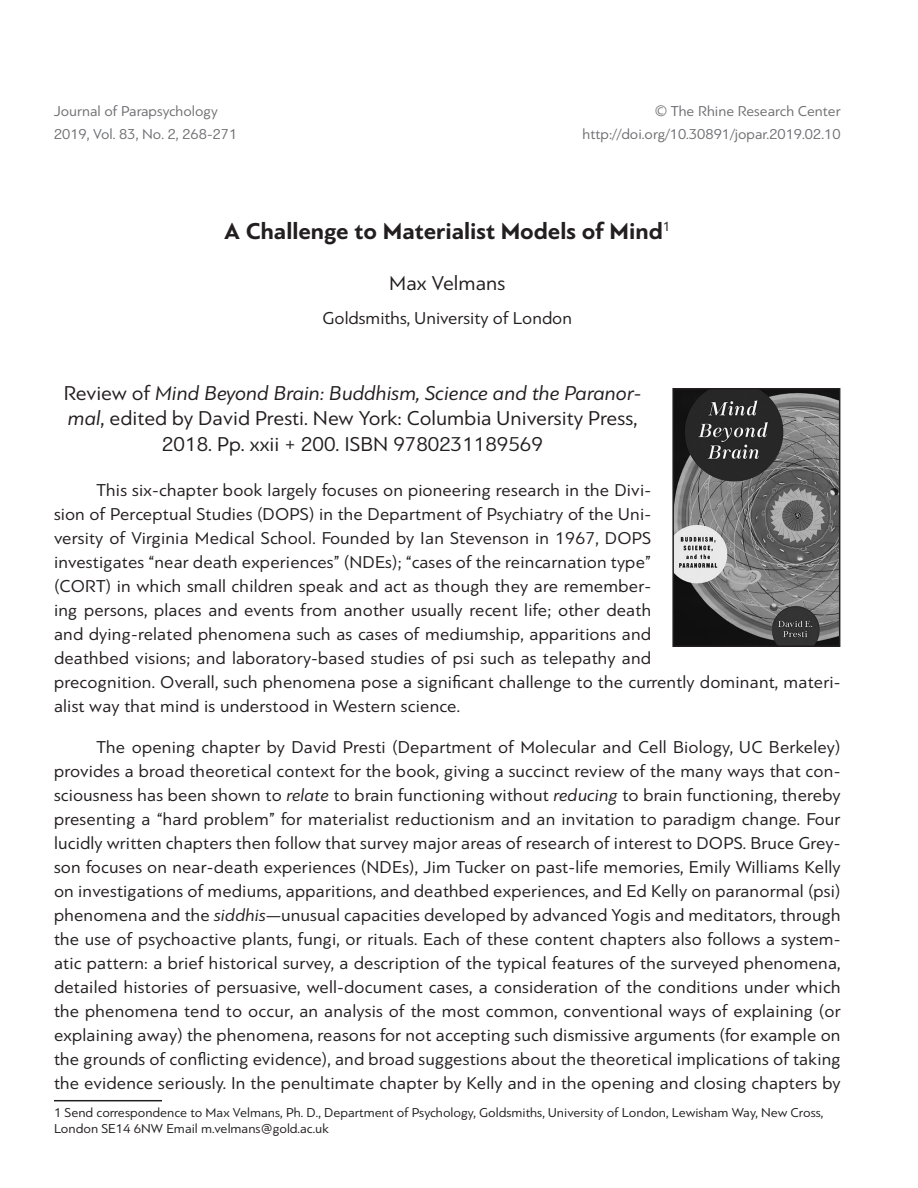
<style>
.page{position:relative;width:918px;height:1188px;background:#fff}
.page>*{position:absolute;margin:0;border:0;box-sizing:border-box;transform-origin:0 0}
.Article_Title{font:700 24px "PF Bague Sans Pro";color:#231f20}
.Author_title{font:21px/25.2px "PF Bague Sans Pro";color:#231f20;text-align:center}
.Rest_Paragraphs{font:18px/24px "PF Bague Sans Pro";letter-spacing:.01em;color:#231f20;text-align:justify}
.First_Paragraph{font:18px/24px "PF Bague Sans Pro";letter-spacing:.01em;color:#231f20}
.Affiliation{font:18px "PF Bague Sans Pro";color:#231f20}
.JoP_-_upper{font:15px "PF Bague Sans Pro";color:#6f7073}
.Iposimioseis{font:13.5px/16.2px "PF Bague Sans Pro";color:#231f20}
.s1{font-style:italic}
</style>
<div class="page">
<hr style="left:54px;top:1100px;width:108px;height:1px;background:#231f20">
<img style="left:675px;top:391px;width:162px;height:253px">
<div style="left:672px;top:388px;width:168px;height:259px;border:2px solid #231f20"></div>
<p class="JoP_-_upper" style="left:54px;top:102px;width:165px">Journal of Parapsychology</p>
<p class="JoP_-_upper" style="left:54px;top:125px;width:185px">2019, Vol. 83, No. 2, 268-271</p>
<p class="JoP_-_upper" style="left:655px;top:102px;width:187px">© The Rhine Research Center</p>
<p class="JoP_-_upper" style="left:583px;top:125px;width:259px">http://doi.org/10.30891/jopar.2019.02.10</p>
<p class="Article_Title" style="left:224px;top:216px;width:448px">A Challenge to Materialist Models of Mind<sup>1</sup></p>
<p class="Author_title" style="left:389px;top:270px;width:118px">Max Velmans</p>
<p class="Affiliation" style="left:323px;top:308px;width:251px">Goldsmiths, University of London</p>
<p class="Author_title" style="left:64px;top:381px;width:579px">Review of <span class="s1">Mind Beyond Brain: Buddhism, Science and the Paranor&shy;mal</span>, edited by David Presti. New York: Columbia University Press,<br>2018. Pp. xxii + 200. ISBN 9780231189569</p>
<p class="First_Paragraph" style="left:54px;top:478px;width:788px;text-indent:43px">This six-chapter book largely focuses on pioneering research in the Divi-<br>sion of Perceptual Studies (DOPS) in the Department of Psychiatry of the Uni-<br>versity of Virginia Medical School. Founded by Ian Stevenson in 1967, DOPS<br>investigates “near death experiences” (NDEs); “cases of the reincarnation type”<br>(CORT) in which small children speak and act as though they are remember-<br>ing persons, places and events from another usually recent life; other death<br>and dying-related phenomena such as cases of mediumship, apparitions and<br>deathbed visions; and laboratory-based studies of psi such as telepathy and<br>precognition. Overall, such phenomena pose a significant challenge to the currently dominant, materi&shy;alist way that mind is understood in Western science.</p>
<p class="Rest_Paragraphs" style="left:54px;top:735px;width:788px;text-indent:43px">The opening chapter by David Presti (Department of Molecular and Cell Biology, UC Berkeley) provides a broad theoretical context for the book, giving a succinct review of the many ways that con&shy;sciousness has been shown to <span class="s1">relate</span> to brain functioning without <span class="s1">reducing</span> to brain functioning, thereby presenting a “hard problem” for materialist reductionism and an invitation to paradigm change. Four lucidly written chapters then follow that survey major areas of research of interest to DOPS. Bruce Grey&shy;son focuses on near-death experiences (NDEs), Jim Tucker on past-life memories, Emily Williams Kelly on investigations of mediums, apparitions, and deathbed experiences, and Ed Kelly on paranormal (psi) phenomena and the <span class="s1">siddhis</span>—unusual capacities developed by advanced Yogis and meditators, through the use of psychoactive plants, fungi, or rituals. Each of these content chapters also follows a system&shy;atic pattern: a brief historical survey, a description of the typical features of the surveyed phenomena, detailed histories of persuasive, well-document cases, a consideration of the conditions under which the phenomena tend to occur, an analysis of the most common, conventional ways of explaining (or explaining away) the phenomena, reasons for not accepting such dismissive arguments (for example on the grounds of conflicting evidence), and broad suggestions about the theoretical implications of taking the evidence seriously. In the penultimate chapter by Kelly and in the opening and closing chapters by</p>
<p class="Iposimioseis" style="left:54px;top:1104px;width:771px">1 Send correspondence to Max Velmans, Ph. D., Department of Psychology, Goldsmiths, University of London, Lewisham Way, New Cross,<br>London SE14 6NW Email m.velmans@gold.ac.uk</p>
</div>
